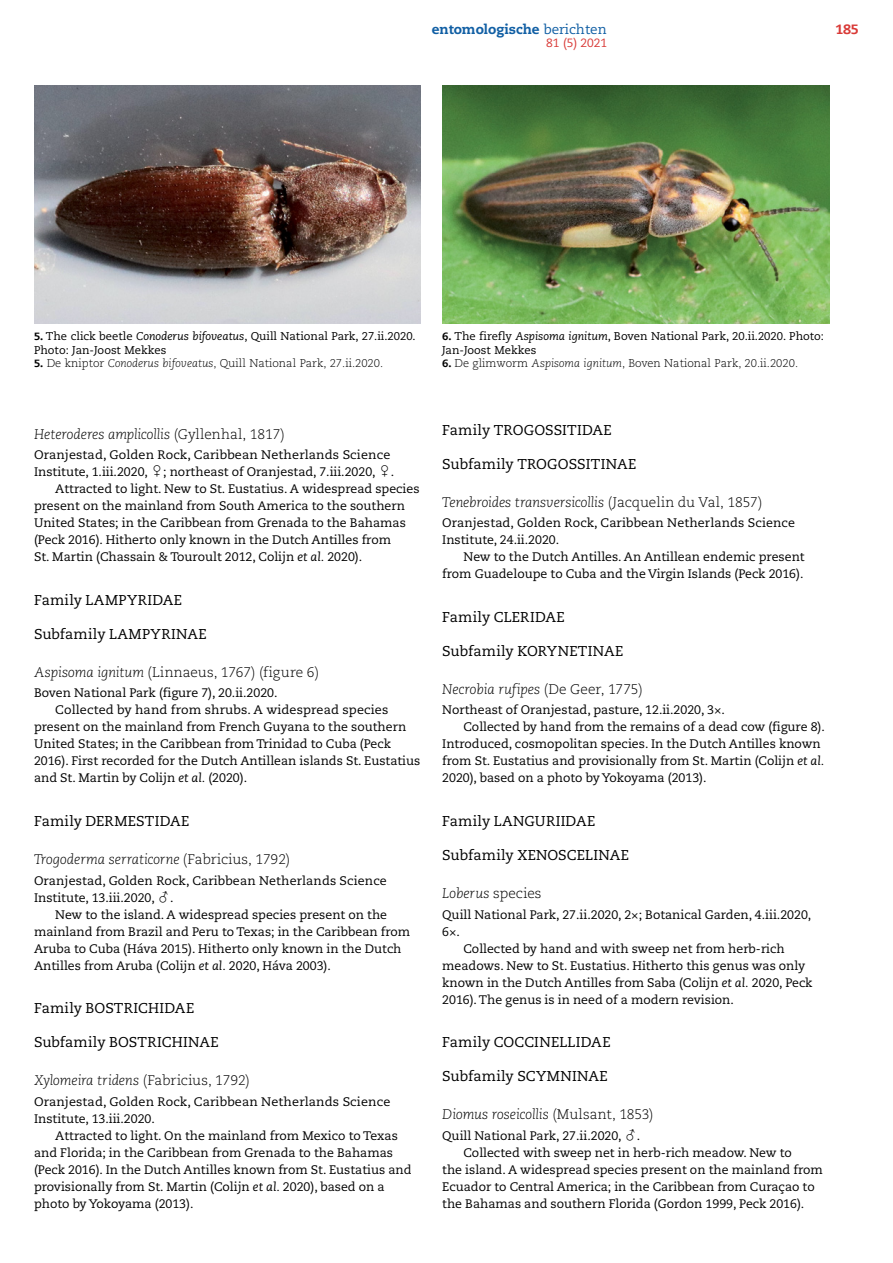
<style>
.page{position:relative;width:893px;height:1263px;background:#fff}
.page>*{position:absolute;margin:0;border:0;box-sizing:border-box;transform-origin:0 0}
.t1{font:14.25px "Caecilia LT Std";letter-spacing:.015em;color:#000}
.t2{font:italic 300 13.8px "Caecilia LT Std";letter-spacing:-.01em;color:#000}
.t3{font:300 13.8px "Caecilia LT Std";letter-spacing:.005em;color:#000}
.t4{font:800 13.5px "Caecilia LT Std";color:#115fa4}
.t5{font:800 13.5px "Caecilia LT Std";color:#d93a37}
.t6{font:12.3px/17px "Caecilia LT Std";color:#000}
.t7{font:12px "Caecilia LT Std";color:#d93a37}
.t8{font:11.25px/13.5px "Caecilia LT Std";color:#000}
.t9{font:300 11.25px "Caecilia LT Std";color:#000}
.s1{font-weight:400}
.s2{font-weight:800;font-size:10.5px}
.s3{font-style:italic}
.s4{font-style:normal}
.s5{font-family:"Universal Newswith Comm Pi";font-size:15px}
</style>
<div class="page">
<img style="left:442px;top:85px;width:387px;height:238px">
<img style="left:34px;top:85px;width:387px;height:238px">
<p class="t4" style="left:432px;top:21px;width:177px">entomologische <span class="s1">berichten</span></p>
<p class="t5" style="left:835px;top:21px;width:25px">185</p>
<p class="t7" style="left:546px;top:36px;width:62px">81 (5) 2021</p>
<p class="t8" style="left:34px;top:330px;width:383px"><span class="s2">5.</span> The click beetle <span class="s3">Conoderus bifoveatus</span>, Quill National Park, 27.ii.2020.<br>Photo: Jan-Joost Mekkes</p>
<p class="t9" style="left:34px;top:357px;width:351px"><span class="s2">5.</span> De kniptor <span class="s3">Conoderus bifoveatus</span>, Quill National Park, 27.ii.2020.</p>
<p class="t2" style="left:34px;top:426px;width:252px">Heteroderes amplicollis <span class="s4">(Gyllenhal, 1817)</span></p>
<p class="t6" style="left:34px;top:447px;width:358px">Oranjestad, Golden Rock, Caribbean Netherlands Science</p>
<p class="t6" style="left:34px;top:464px;width:362px">Institute, 1.iii.2020, <span class="s5">/</span>; northeast of Oranjestad, 7.iii.2020, <span class="s5">/</span>.</p>
<p class="t6" style="left:55px;top:481px;width:366px">Attracted to light. New to St. Eustatius. A widespread species</p>
<p class="t6" style="left:34px;top:498px;width:372px">present on the mainland from South America to the southern</p>
<p class="t6" style="left:34px;top:515px;width:373px">United States; in the Caribbean from Grenada to the Bahamas</p>
<p class="t6" style="left:34px;top:532px;width:359px">(Peck 2016). Hitherto only known in the Dutch Antilles from</p>
<p class="t6" style="left:34px;top:549px;width:330px">St. Martin (Chassain &amp; Touroult 2012, Colijn <span class="s3">et al.</span> 2020).</p>
<p class="t1" style="left:34px;top:592px;width:150px">Family LAMPYRIDAE</p>
<p class="t1" style="left:34px;top:626px;width:174px">Subfamily LAMPYRINAE</p>
<p class="t3" style="left:34px;top:664px;width:287px"><span class="s3">Aspisoma ignitum</span> (Linnaeus, 1767) (figure 6)</p>
<p class="t6" style="left:34px;top:685px;width:245px">Boven National Park (figure 7), 20.ii.2020.</p>
<p class="t6" style="left:55px;top:702px;width:335px">Collected by hand from shrubs. A widespread species</p>
<p class="t6" style="left:34px;top:719px;width:374px">present on the mainland from French Guyana to the southern</p>
<p class="t6" style="left:34px;top:736px;width:359px">United States; in the Caribbean from Trinidad to Cuba (Peck</p>
<p class="t6" style="left:34px;top:753px;width:388px">2016). First recorded for the Dutch Antillean islands St. Eustatius</p>
<p class="t6" style="left:34px;top:770px;width:215px">and St. Martin by Colijn <span class="s3">et al.</span> (2020).</p>
<p class="t1" style="left:34px;top:813px;width:157px">Family DERMESTIDAE</p>
<p class="t2" style="left:34px;top:851px;width:258px">Trogoderma serraticorne <span class="s4">(Fabricius, 1792)</span></p>
<p class="t6" style="left:34px;top:872px;width:354px">Oranjestad, Golden Rock, Caribbean Netherlands Science<br>Institute, 13.iii.2020, <span class="s5">?</span>.</p>
<p class="t6" style="left:34px;top:906px;width:378px;text-indent:21px">New to the island. A widespread species present on the mainland from Brazil and Peru to Texas; in the Caribbean from Aruba to Cuba (Háva 2015). Hitherto only known in the Dutch Antilles from Aruba (Colijn <span class="s3">et al.</span> 2020, Háva 2003).</p>
<p class="t1" style="left:34px;top:1000px;width:162px">Family BOSTRICHIDAE</p>
<p class="t1" style="left:34px;top:1034px;width:186px">Subfamily BOSTRICHINAE</p>
<p class="t2" style="left:34px;top:1072px;width:217px">Xylomeira tridens <span class="s4">(Fabricius, 1792)</span></p>
<p class="t6" style="left:34px;top:1093px;width:358px">Oranjestad, Golden Rock, Caribbean Netherlands Science<br>Institute, 13.iii.2020.</p>
<p class="t6" style="left:34px;top:1127px;width:379px;text-indent:21px">Attracted to light. On the mainland from Mexico to Texas and Florida; in the Caribbean from Grenada to the Bahamas (Peck 2016). In the Dutch Antilles known from St. Eustatius and provisionally from St. Martin (Colijn <span class="s3">et al.</span> 2020), based on a photo by Yokoyama (2013).</p>
<p class="t8" style="left:442px;top:330px;width:383px"><span class="s2">6.</span> The firefly <span class="s3">Aspisoma ignitum</span>, Boven National Park, 20.ii.2020. Photo:<br>Jan-Joost Mekkes</p>
<p class="t9" style="left:442px;top:357px;width:357px"><span class="s2">6.</span> De glimworm <span class="s3">Aspisoma ignitum</span>, Boven National Park, 20.ii.2020.</p>
<p class="t1" style="left:442px;top:422px;width:171px">Family TROGOSSITIDAE</p>
<p class="t1" style="left:442px;top:456px;width:196px">Subfamily TROGOSSITINAE</p>
<p class="t2" style="left:442px;top:494px;width:322px">Tenebroides transversicollis <span class="s4">(Jacquelin du Val, 1857)</span></p>
<p class="t6" style="left:442px;top:515px;width:354px">Oranjestad, Golden Rock, Caribbean Netherlands Science<br>Institute, 24.ii.2020.</p>
<p class="t6" style="left:442px;top:549px;width:364px;text-align:right">New to the Dutch Antilles. An Antillean endemic present from Guadeloupe to Cuba and the Virgin Islands (Peck 2016).</p>
<p class="t1" style="left:442px;top:609px;width:124px">Family CLERIDAE</p>
<p class="t1" style="left:442px;top:643px;width:183px">Subfamily KORYNETINAE</p>
<p class="t2" style="left:442px;top:681px;width:202px">Necrobia rufipes <span class="s4">(De Geer, 1775)</span></p>
<p class="t6" style="left:442px;top:702px;width:284px">Northeast of Oranjestad, pasture, 12.ii.2020, 3×.</p>
<p class="t6" style="left:463px;top:719px;width:363px">Collected by hand from the remains of a dead cow (figure 8).</p>
<p class="t6" style="left:442px;top:736px;width:380px">Introduced, cosmopolitan species. In the Dutch Antilles known</p>
<p class="t6" style="left:442px;top:753px;width:384px">from St. Eustatius and provisionally from St. Martin (Colijn <span class="s3">et al.</span></p>
<p class="t6" style="left:442px;top:770px;width:266px">2020), based on a photo by Yokoyama (2013).</p>
<p class="t1" style="left:442px;top:813px;width:155px">Family LANGURIIDAE</p>
<p class="t1" style="left:442px;top:847px;width:188px">Subfamily XENOSCELINAE</p>
<p class="t2" style="left:442px;top:885px;width:101px">Loberus <span class="s4">species</span></p>
<p class="t6" style="left:442px;top:906px;width:371px">Quill National Park, 27.ii.2020, 2×; Botanical Garden, 4.iii.2020,</p>
<p class="t6" style="left:442px;top:923px;width:19px">6×.</p>
<p class="t6" style="left:463px;top:940px;width:323px">Collected by hand and with sweep net from herb-rich</p>
<p class="t6" style="left:442px;top:957px;width:365px">meadows. New to St. Eustatius. Hitherto this genus was only</p>
<p class="t6" style="left:442px;top:974px;width:372px">known in the Dutch Antilles from Saba (Colijn <span class="s3">et al.</span> 2020, Peck</p>
<p class="t6" style="left:442px;top:991px;width:293px">2016). The genus is in need of a modern revision.</p>
<p class="t1" style="left:442px;top:1034px;width:170px">Family COCCINELLIDAE</p>
<p class="t1" style="left:442px;top:1068px;width:167px">Subfamily SCYMNINAE</p>
<p class="t2" style="left:442px;top:1106px;width:213px">Diomus roseicollis <span class="s4">(Mulsant, 1853)</span></p>
<p class="t6" style="left:442px;top:1127px;width:200px">Quill National Park, 27.ii.2020, <span class="s5">?</span>.</p>
<p class="t6" style="left:463px;top:1144px;width:330px">Collected with sweep net in herb-rich meadow. New to</p>
<p class="t6" style="left:442px;top:1161px;width:382px">the island. A widespread species present on the mainland from</p>
<p class="t6" style="left:442px;top:1178px;width:374px">Ecuador to Central America; in the Caribbean from Curaçao to</p>
<p class="t6" style="left:442px;top:1195px;width:364px">the Bahamas and southern Florida (Gordon 1999, Peck 2016).</p>
</div>
